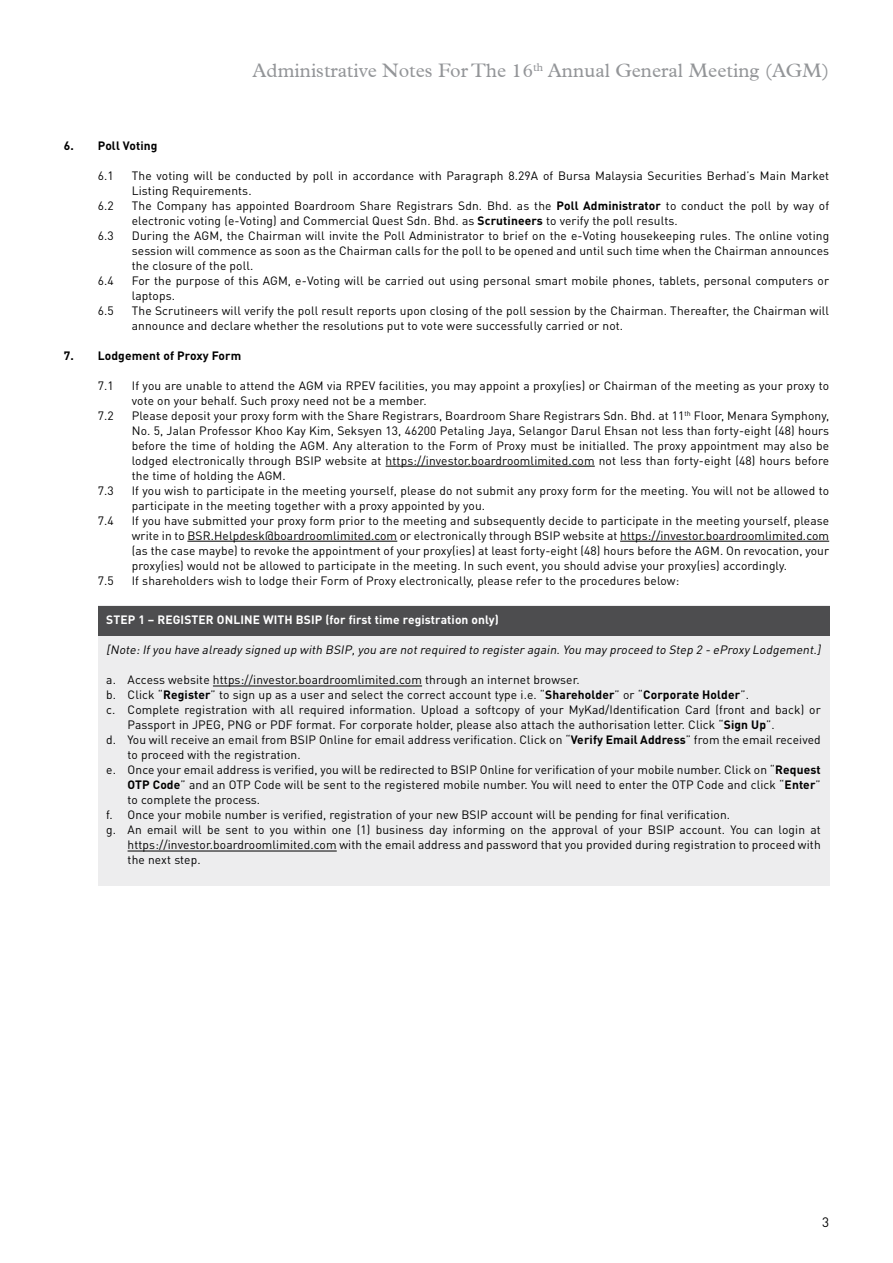
<style>
.page{position:relative;width:893px;height:1263px;background:#fff}
.page>*{position:absolute;margin:0;border:0;box-sizing:border-box;transform-origin:0 0}
.t1{font:19.5px "Plantin";color:#939598}
.t2{font:13.5px "DIN Pro";color:#000}
.t3{font:12px/15px "DIN Pro";letter-spacing:.01em;color:#000}
.t4{font:italic 12px "DIN Pro";color:#000}
.t5{font:700 12px "DIN Pro";letter-spacing:.01em;color:#fff}
.t6{font:700 12px "DIN Pro";letter-spacing:.01em;color:#000}
.s1{font-weight:700}
</style>
<div class="page">
<div style="left:98px;top:606px;width:731px;height:280px;background:#ededee"></div>
<div style="left:98px;top:606px;width:731px;height:30px;background:#4d4d4f"></div>
<hr style="left:386px;top:466px;width:209px;height:1px;background:#000">
<hr style="left:187px;top:541px;width:210px;height:1px;background:#000">
<hr style="left:620px;top:541px;width:209px;height:1px;background:#000">
<hr style="left:213px;top:686px;width:209px;height:1px;background:#000">
<hr style="left:128px;top:851px;width:209px;height:1px;background:#000">
<h1 class="t1" style="left:252px;top:60px;width:578px">Administrative Notes For The 16<sup>th</sup> Annual General Meeting (AGM)</h1>
<p class="t6" style="left:64px;top:137px;width:95px">6. Poll Voting</p>
<p class="t3" style="left:98px;top:167px;width:18px">6.1</p>
<p class="t3" style="left:132px;top:167px;width:699px">The voting will be conducted by poll in accordance with Paragraph 8.29A of Bursa Malaysia Securities Berhad’s Main Market<br>Listing Requirements.</p>
<p class="t3" style="left:98px;top:197px;width:18px">6.2</p>
<p class="t3" style="left:132px;top:197px;width:699px">The Company has appointed Boardroom Share Registrars Sdn. Bhd. as the <span class="s1">Poll Administrator</span> to conduct the poll by way of electronic voting (e-Voting) and Commercial Quest Sdn. Bhd. as <span class="s1">Scrutineers</span> to verify the poll results.</p>
<p class="t3" style="left:98px;top:227px;width:18px">6.3</p>
<p class="t3" style="left:132px;top:227px;width:699px;text-align:justify">During the AGM, the Chairman will invite the Poll Administrator to brief on the e-Voting housekeeping rules. The online voting session will commence as soon as the Chairman calls for the poll to be opened and until such time when the Chairman announces the closure of the poll.</p>
<p class="t3" style="left:98px;top:272px;width:18px">6.4</p>
<p class="t3" style="left:132px;top:272px;width:699px">For the purpose of this AGM, e-Voting will be carried out using personal smart mobile phones, tablets, personal computers or laptops.</p>
<p class="t3" style="left:98px;top:302px;width:18px">6.5</p>
<p class="t3" style="left:132px;top:302px;width:699px">The Scrutineers will verify the poll result reports upon closing of the poll session by the Chairman. Thereafter, the Chairman will announce and declare whether the resolutions put to vote were successfully carried or not.</p>
<p class="t6" style="left:64px;top:347px;width:179px">7. Lodgement of Proxy Form</p>
<p class="t3" style="left:98px;top:377px;width:18px">7.1</p>
<p class="t3" style="left:132px;top:377px;width:699px">If you are unable to attend the AGM via RPEV facilities, you may appoint a proxy(ies) or Chairman of the meeting as your proxy to vote on your behalf. Such proxy need not be a member.</p>
<p class="t3" style="left:98px;top:407px;width:18px">7.2</p>
<p class="t3" style="left:132px;top:407px;width:699px;text-align:justify">Please deposit your proxy form with the Share Registrars, Boardroom Share Registrars Sdn. Bhd. at 11<sup>th</sup> Floor, Menara Symphony, No. 5, Jalan Professor Khoo Kay Kim, Seksyen 13, 46200 Petaling Jaya, Selangor Darul Ehsan not less than forty-eight (48) hours before the time of holding the AGM. Any alteration to the Form of Proxy must be initialled. The proxy appointment may also be lodged electronically through BSIP website at https://investor.boardroomlimited.com not less than forty-eight (48) hours before the time of holding the AGM.</p>
<p class="t3" style="left:98px;top:482px;width:18px">7.3</p>
<p class="t3" style="left:132px;top:482px;width:699px">If you wish to participate in the meeting yourself, please do not submit any proxy form for the meeting. You will not be allowed to participate in the meeting together with a proxy appointed by you.</p>
<p class="t3" style="left:98px;top:512px;width:18px">7.4</p>
<p class="t3" style="left:132px;top:512px;width:699px;text-align:justify">If you have submitted your proxy form prior to the meeting and subsequently decide to participate in the meeting yourself, please write in to BSR.Helpdesk@boardroomlimited.com or electronically through BSIP website at https://investor.boardroomlimited.com (as the case maybe) to revoke the appointment of your proxy(ies) at least forty-eight (48) hours before the AGM. On revocation, your proxy(ies) would not be allowed to participate in the meeting. In such event, you should advise your proxy(ies) accordingly.</p>
<p class="t3" style="left:98px;top:572px;width:18px">7.5</p>
<p class="t3" style="left:132px;top:572px;width:549px">If shareholders wish to lodge their Form of Proxy electronically, please refer to the procedures below:</p>
<p class="t5" style="left:106px;top:612px;width:394px">STEP 1 – REGISTER ONLINE WITH BSIP (for first time registration only)</p>
<p class="t4" style="left:106px;top:642px;width:719px">[Note:Ifyou have already signed up with BSIP,you are notrequired to register again.You may proceed to Step 2 - eProxy Lodgement.]</p>
<p class="t3" style="left:106px;top:672px;width:475px">a. Access website https://investor.boardroomlimited.com through an internet browser.</p>
<p class="t3" style="left:106px;top:687px;width:644px">b. Click “<span class="s1">Register</span>” to sign up as a user and select the correct account type i.e. “<span class="s1">Shareholder</span>” or “<span class="s1">Corporate Holder</span>”.</p>
<p class="t3" style="left:106px;top:702px;width:716px">c. Complete registration with all required information. Upload a softcopy of your MyKad/Identification Card (front and back) or</p>
<p class="t3" style="left:128px;top:717px;width:649px">Passport in JPEG, PNG or PDF format. For corporate holder, please also attach the authorisation letter. Click “<span class="s1">Sign Up</span>”.</p>
<p class="t3" style="left:106px;top:732px;width:716px">d. You will receive an email from BSIP Online for email address verification. Click on “<span class="s1">Verify Email Address</span>” from the email received</p>
<p class="t3" style="left:128px;top:747px;width:175px">to proceed with the registration.</p>
<p class="t3" style="left:106px;top:762px;width:716px">e. Once your email address is verified, you will be redirected to BSIP Online for verification of your mobile number. Click on “<span class="s1">Request</span></p>
<p class="t3" style="left:128px;top:777px;width:695px"><span class="s1">OTP Code</span>” and an OTP Code will be sent to the registered mobile number. You will need to enter the OTP Code and click “<span class="s1">Enter</span>”</p>
<p class="t3" style="left:128px;top:792px;width:134px">to complete the process.</p>
<p class="t3" style="left:106px;top:807px;width:625px">f. Once your mobile number is verified, registration of your new BSIP account will be pending for final verification.</p>
<p class="t3" style="left:106px;top:822px;width:716px">g. An email will be sent to you within one (1) business day informing on the approval of your BSIP account. You can login at</p>
<p class="t3" style="left:128px;top:837px;width:695px">https://investor.boardroomlimited.com with the email address and password that you provided during registration to proceed with</p>
<p class="t3" style="left:128px;top:852px;width:75px">the next step.</p>
<p class="t2" style="left:822px;top:1212px;width:9px">3</p>
</div>
